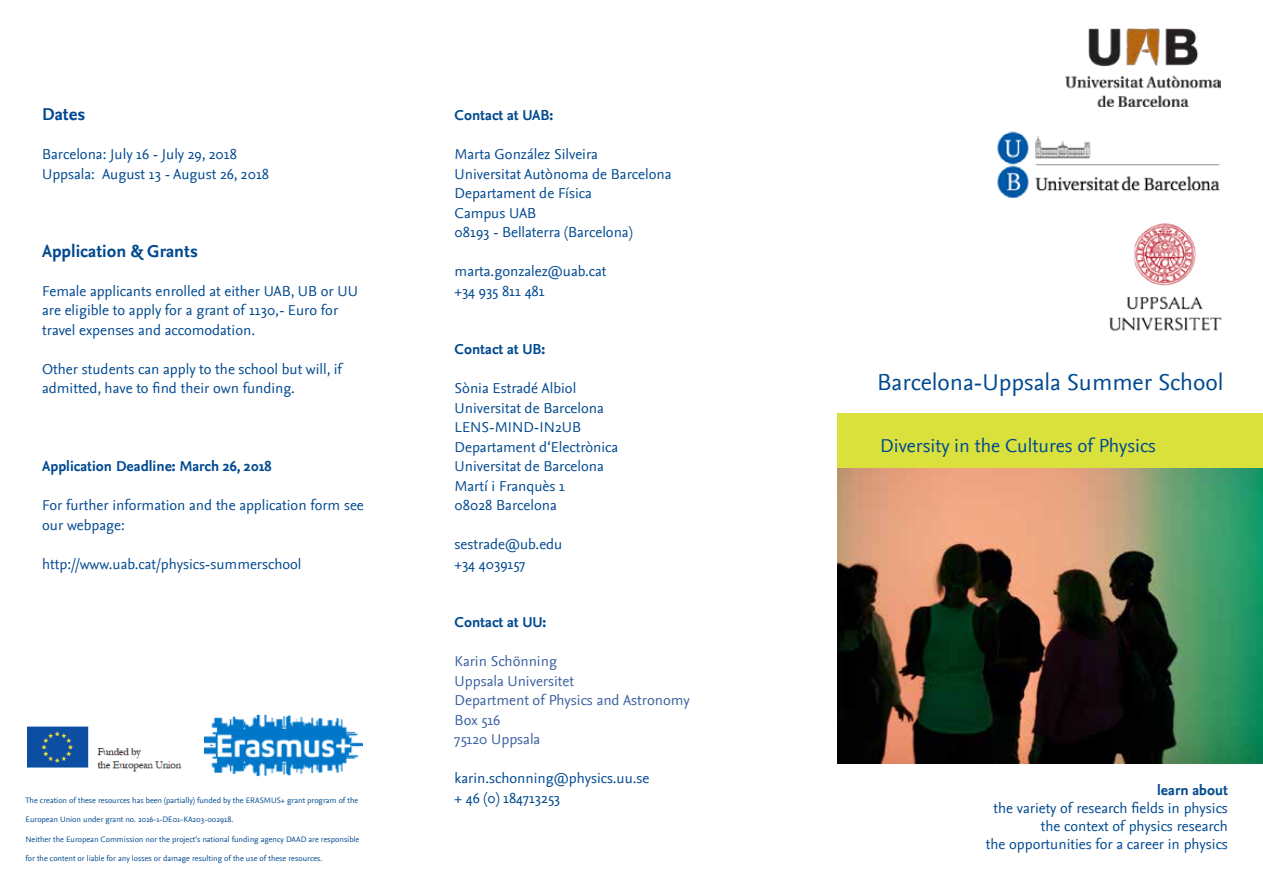
<style>
.page{position:relative;width:1263px;height:893px;background:#fff}
.page>*{position:absolute;margin:0;border:0;box-sizing:border-box;transform-origin:0 0}
.t1{font:24px "Nexus Sans";color:#004990}
.t2{font:19.5px "Nexus Sans";color:#004990}
.t3{font:700 18px "Nexus Sans";color:#004990}
.t4{font:15px/19.5px "Nexus Sans";color:#004990}
.t5{font:15px/19.5px "Nexus Sans";color:#3a61a0}
.t6{font:700 15px "Nexus Sans";color:#004990}
.t7{font:8.25px "Nexus Sans";color:#004990}
</style>
<div class="page">
<div style="left:838px;top:413px;width:425px;height:56px;background:#dae13c"></div>
<img style="left:838px;top:469px;width:425px;height:295px">
<img style="left:205px;top:714px;width:158px;height:63px">
<img style="left:27px;top:726px;width:155px;height:46px">
<img style="left:1065px;top:29px;width:155px;height:78px">
<img style="left:997px;top:131px;width:223px;height:67px">
<img style="left:1109px;top:223px;width:113px;height:108px">
<p class="t3" style="left:42px;top:104px;width:45px">Dates</p>
<p class="t4" style="left:42px;top:145px;width:228px">Barcelona: July 16 - July 29, 2018<br>Uppsala: August 13 - August 26, 2018</p>
<p class="t3" style="left:42px;top:241px;width:157px">Application &amp; Grants</p>
<p class="t4" style="left:42px;top:281px;width:317px">Female applicants enrolled at either UAB, UB or UU are eligible to apply for a grant of 1130,- Euro for travel expenses and accomodation.</p>
<p class="t4" style="left:42px;top:359px;width:301px">Other students can apply to the school but will, if admitted, have to find their own funding.</p>
<p class="t6" style="left:42px;top:458px;width:231px">Application Deadline: March 26, 2018</p>
<p class="t4" style="left:42px;top:496px;width:323px">For further information and the application form see our webpage:</p>
<p class="t4" style="left:42px;top:554px;width:261px">http://www.uab.cat/physics-summerschool</p>
<p class="t7" style="left:26px;top:795px;width:334px">The creation of these resources has been (partially) funded by the ERASMUS+ grant program of the</p>
<p class="t7" style="left:26px;top:815px;width:209px">European Union under grant no. 2016-1-DE01-KA203-002918.</p>
<p class="t7" style="left:26px;top:834px;width:335px">Neither the European Commission nor the project‘s national funding agency DAAD are responsible</p>
<p class="t7" style="left:26px;top:854px;width:298px">for the content or liable for any losses or damage resulting of the use of these resources.</p>
<p class="t6" style="left:455px;top:107px;width:100px">Contact at UAB:</p>
<p class="t4" style="left:455px;top:145px;width:218px">Marta González Silveira<br>Universitat Autònoma de Barcelona<br>Departament de Física<br>Campus UAB<br>08193 - Bellaterra (Barcelona)</p>
<p class="t4" style="left:455px;top:262px;width:153px">marta.gonzalez@uab.cat +34 935 811 481</p>
<p class="t6" style="left:455px;top:341px;width:92px">Contact at UB:</p>
<p class="t4" style="left:455px;top:379px;width:165px">Sònia Estradé Albiol<br>Universitat de Barcelona<br>LENS-MIND-IN2UB<br>Departament d‘Electrònica<br>Universitat de Barcelona<br>Martí i Franquès 1<br>08028 Barcelona</p>
<p class="t4" style="left:455px;top:535px;width:109px">sestrade@ub.edu +34 4039157</p>
<p class="t6" style="left:455px;top:614px;width:93px">Contact at UU:</p>
<p class="t5" style="left:455px;top:652px;width:237px">Karin Schönning<br>Uppsala Universitet<br>Department of Physics and Astronomy<br>Box 516<br>75120 Uppsala</p>
<p class="t4" style="left:455px;top:769px;width:196px">karin.schonning@physics.uu.se + 46 (0) 184713253</p>
<h1 class="t1" style="left:877px;top:369px;width:348px">Barcelona-Uppsala Summer School</h1>
<h2 class="t2" style="left:880px;top:434px;width:277px">Diversity in the Cultures of Physics</h2>
<p class="t6" style="left:1157px;top:781px;width:72px">learn about</p>
<p class="t4" style="left:986px;top:799px;width:244px;line-height:18px;text-align:right">the variety of research fields in physics the context of physics research<br>the opportunities for a career in physics</p>
</div>
